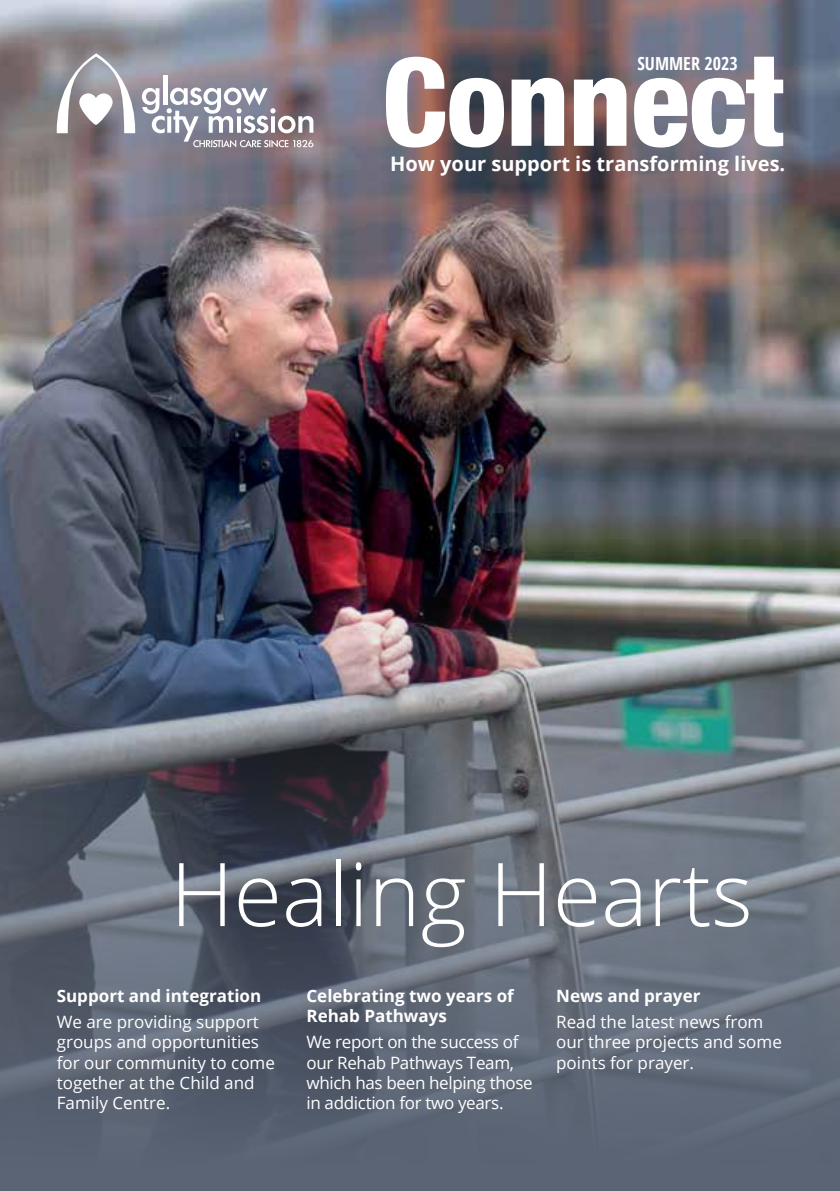
<style>
.page{position:relative;width:840px;height:1191px;background:#fff}
.page>*{position:absolute;margin:0;border:0;box-sizing:border-box;transform-origin:0 0}
.t1{font:300 88px "Open Sans";color:#fff}
.t2{font:700 20px "Open Sans";color:#fff}
.t3{font:700 condensed 18px "Open Sans";color:#fff}
.t4{font:17px/20.4px "Open Sans";color:#fff}
.t5{font:17px/20.4px "Open Sans";letter-spacing:-.02em;color:#fff}
.t6{font:700 17px/20.4px "Open Sans";color:#fff}
</style>
<div class="page">
<img style="left:0;top:0;width:839px;height:501px">
<img style="left:0;top:501px;width:839px;height:690px">
<svg style="left:386px;top:57px;width:396px;height:90px"></svg>
<svg style="left:57px;top:53px;width:78px;height:80px"></svg>
<hr style="left:163px;top:75px;width:4px;height:30px;background:#fff">
<svg style="left:142px;top:87px;width:171px;height:60px"></svg>
<p class="t3" style="left:637px;top:51px;width:102px">SUMMER 2023</p>
<p class="t2" style="left:390px;top:150px;width:396px">How your support is transforming lives.</p>
<h1 class="t1" style="left:170px;top:834px;width:583px">Healing Hearts</h1>
<p class="t6" style="left:57px;top:985px;width:206px">Support and integration</p>
<p class="t4" style="left:57px;top:1011px;width:219px">We are providing support groups and opportunities for our community to come together at the Child and<br>Family Centre.</p>
<p class="t6" style="left:306px;top:985px;width:209px">Celebrating two years of<br>Rehab Pathways</p>
<p class="t5" style="left:306px;top:1031px;width:228px">We report on the success of our Rehab Pathways Team, which has been helping those in addiction for two years.</p>
<p class="t6" style="left:556px;top:985px;width:146px">News and prayer</p>
<p class="t4" style="left:556px;top:1011px;width:227px">Read the latest news from our three projects and some points for prayer.</p>
</div>
